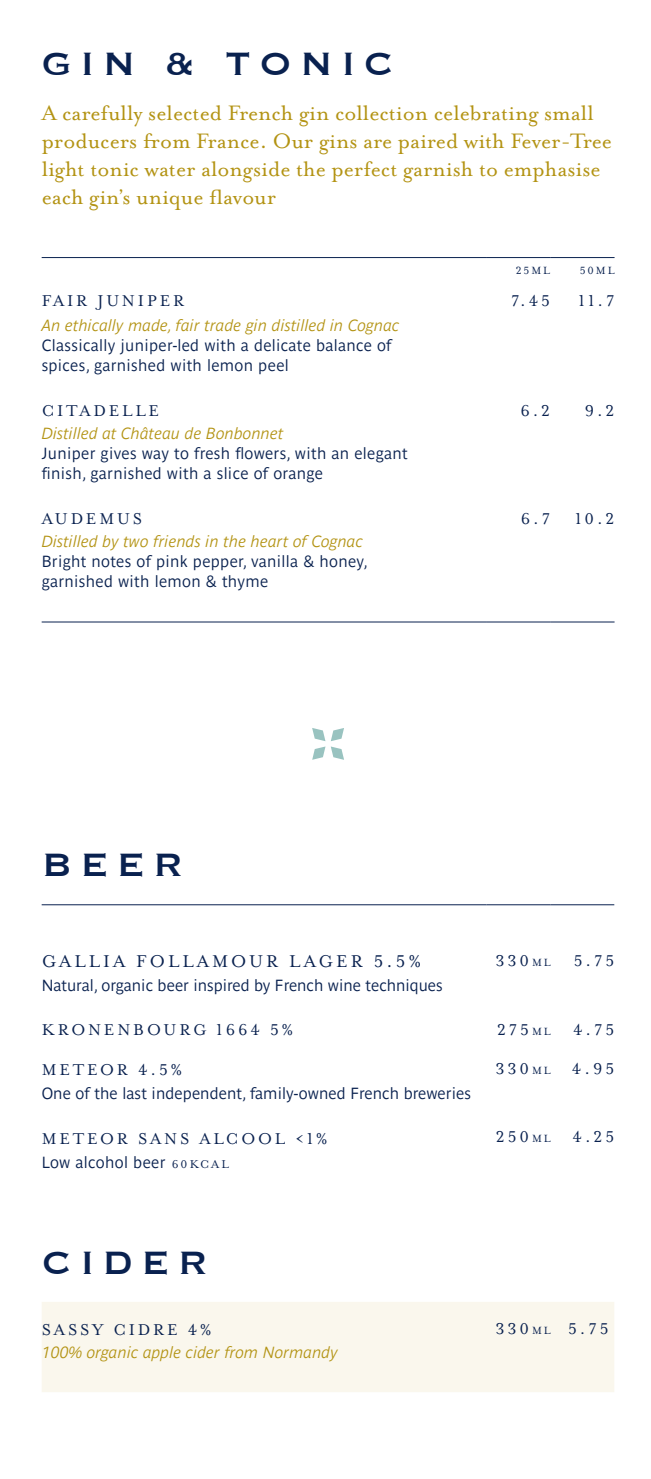
<style>
.page{position:relative;width:651px;height:1479px;background:#fff}
.page>*{position:absolute;margin:0;border:0;box-sizing:border-box;transform-origin:0 0}
._08_BODY{font:42px "Copperplate";letter-spacing:.2em;color:#09214f}
._03_DRINKS_HEAD_BODY{font:24px/28px "Mrs Eaves OT";color:#b39313}
._05_DRINKS_BODY{font:19.6px "Mrs Eaves OT";letter-spacing:.16em;color:#09214f}
._04_DRINKS_HEADER{font:18px "Mrs Eaves OT";letter-spacing:.16em;color:#09214f}
._05_DRINKS_BODY-2{font:18px "Mrs Eaves OT";letter-spacing:.16em;color:#09214f}
._05_DRINKS_BODY-3{font:16px/20px "Parisine Std Gris";letter-spacing:.02em;color:#09214f}
._05_DRINKS_BODY-4{font:italic 16px/20px "Parisine Std Gris";letter-spacing:.005em;color:#b39313}
._05_DRINKS_BODY-5{font:16px "Parisine Std Gris";color:#09214f}
.t1{font:12px "Mrs Eaves OT";letter-spacing:.16em;color:#09214f}
.s1{font-style:italic;color:#b39313}
.s2{font-style:normal;color:#09214f}
.s3{font-size:12px}
.s4{font-family:"Mrs Eaves OT";font-size:13px}
</style>
<div class="page">
<hr style="left:42px;top:257px;width:445px;height:1px;background:#09214f">
<hr style="left:487px;top:257px;width:63px;height:1px;background:#09214f">
<hr style="left:550px;top:257px;width:64px;height:1px;background:#09214f">
<hr style="left:42px;top:622px;width:445px;height:1px;background:#09214f">
<hr style="left:487px;top:622px;width:63px;height:1px;background:#09214f">
<hr style="left:550px;top:622px;width:64px;height:1px;background:#09214f">
<div style="left:42px;top:1302px;width:572px;height:90px;background:#faf7ed"></div>
<hr style="left:42px;top:904px;width:444px;height:1px;background:#09214f">
<hr style="left:486px;top:904px;width:64px;height:1px;background:#09214f">
<hr style="left:550px;top:904px;width:64px;height:1px;background:#09214f">
<svg style="left:312px;top:728px;width:32px;height:32px"></svg>
<p class="_08_BODY" style="left:42px;top:36px;width:354px">GIN &amp; TONIC</p>
<p class="_03_DRINKS_HEAD_BODY" style="left:42px;top:99px;width:572px">A carefully selected French gin collection celebrating small producers from France. Our gins are paired with Fever-Tree light tonic water alongside the perfect garnish to emphasise each gin’s unique flavour</p>
<p class="_04_DRINKS_HEADER" style="left:42px;top:291px;width:144px">FAIR JUNIPER</p>
<p class="_05_DRINKS_BODY-3" style="left:42px;top:316px;width:359px"><span class="s1">An ethically made, fair trade gin distilled in Cognac<br></span>Classically juniper-led with a delicate balance of spices, garnished with lemon peel</p>
<p class="_04_DRINKS_HEADER" style="left:42px;top:400px;width:119px">CITADELLE</p>
<p class="_05_DRINKS_BODY-3" style="left:42px;top:423px;width:367px"><span class="s1">Distilled at Château de Bonbonnet<br></span>Juniper gives way to fresh flowers, with an elegant finish, garnished with a slice of orange</p>
<p class="_04_DRINKS_HEADER" style="left:42px;top:508px;width:102px">AUDEMUS</p>
<p class="_05_DRINKS_BODY-4" style="left:42px;top:531px;width:328px">Distilled by two friends in the heart of Cognac<br><span class="s2">Bright notes of pink pepper, vanilla &amp; honey,</span></p>
<p class="_05_DRINKS_BODY-3" style="left:42px;top:571px;width:228px">garnished with lemon &amp; thyme</p>
<p class="t1" style="left:515px;top:264px;width:36px">25ML</p>
<p class="t1" style="left:579px;top:264px;width:36px">50ML</p>
<p class="_04_DRINKS_HEADER" style="left:511px;top:291px;width:41px">7.45</p>
<p class="_04_DRINKS_HEADER" style="left:578px;top:291px;width:37px">11.7</p>
<p class="_04_DRINKS_HEADER" style="left:520px;top:400px;width:31px">6.2</p>
<p class="_04_DRINKS_HEADER" style="left:584px;top:400px;width:31px">9.2</p>
<p class="_04_DRINKS_HEADER" style="left:521px;top:508px;width:31px">6.7</p>
<p class="_04_DRINKS_HEADER" style="left:575px;top:508px;width:41px">10.2</p>
<p class="_08_BODY" style="left:42px;top:837px;width:143px">BEER</p>
<p class="_05_DRINKS_BODY" style="left:42px;top:950px;width:380px">GALLIA FOLLAMOUR LAGER 5.5%</p>
<p class="_05_DRINKS_BODY-5" style="left:42px;top:976px;width:402px">Natural, organic beer inspired by French wine techniques</p>
<p class="_04_DRINKS_HEADER" style="left:495px;top:950px;width:57px">330<span class="s3">ML</span></p>
<p class="_04_DRINKS_HEADER" style="left:574px;top:950px;width:42px">5.75</p>
<p class="_05_DRINKS_BODY-2" style="left:42px;top:1019px;width:253px">KRONENBOURG 1664 5%</p>
<p class="_04_DRINKS_HEADER" style="left:497px;top:1019px;width:55px">275<span class="s3">ML</span></p>
<p class="_04_DRINKS_HEADER" style="left:573px;top:1019px;width:43px">4.75</p>
<p class="_05_DRINKS_BODY-2" style="left:42px;top:1059px;width:142px">METEOR 4.5%</p>
<p class="_05_DRINKS_BODY-3" style="left:42px;top:1083px;width:431px">One of the last independent, family-owned French breweries</p>
<p class="_04_DRINKS_HEADER" style="left:495px;top:1058px;width:57px">330<span class="s3">ML</span></p>
<p class="_04_DRINKS_HEADER" style="left:572px;top:1058px;width:44px">4.95</p>
<p class="_05_DRINKS_BODY-2" style="left:42px;top:1128px;width:287px">METEOR SANS ALCOOL &lt;1%</p>
<p class="_05_DRINKS_BODY-3" style="left:42px;top:1152px;width:189px">Low alcohol beer <span class="s4">60KCAL</span></p>
<p class="_08_BODY" style="left:42px;top:1235px;width:168px">CIDER</p>
<p class="_05_DRINKS_BODY-2" style="left:42px;top:1319px;width:171px">SASSY CIDRE 4%</p>
<p class="_05_DRINKS_BODY-4" style="left:42px;top:1342px;width:298px">100% organic apple cider from Normandy</p>
<p class="_04_DRINKS_HEADER" style="left:496px;top:1127px;width:56px">250<span class="s3">ML</span></p>
<p class="_04_DRINKS_HEADER" style="left:572px;top:1127px;width:43px">4.25</p>
<p class="_04_DRINKS_HEADER" style="left:495px;top:1318px;width:57px">330<span class="s3">ML</span></p>
<p class="_04_DRINKS_HEADER" style="left:568px;top:1318px;width:42px">5.75</p>
</div>
